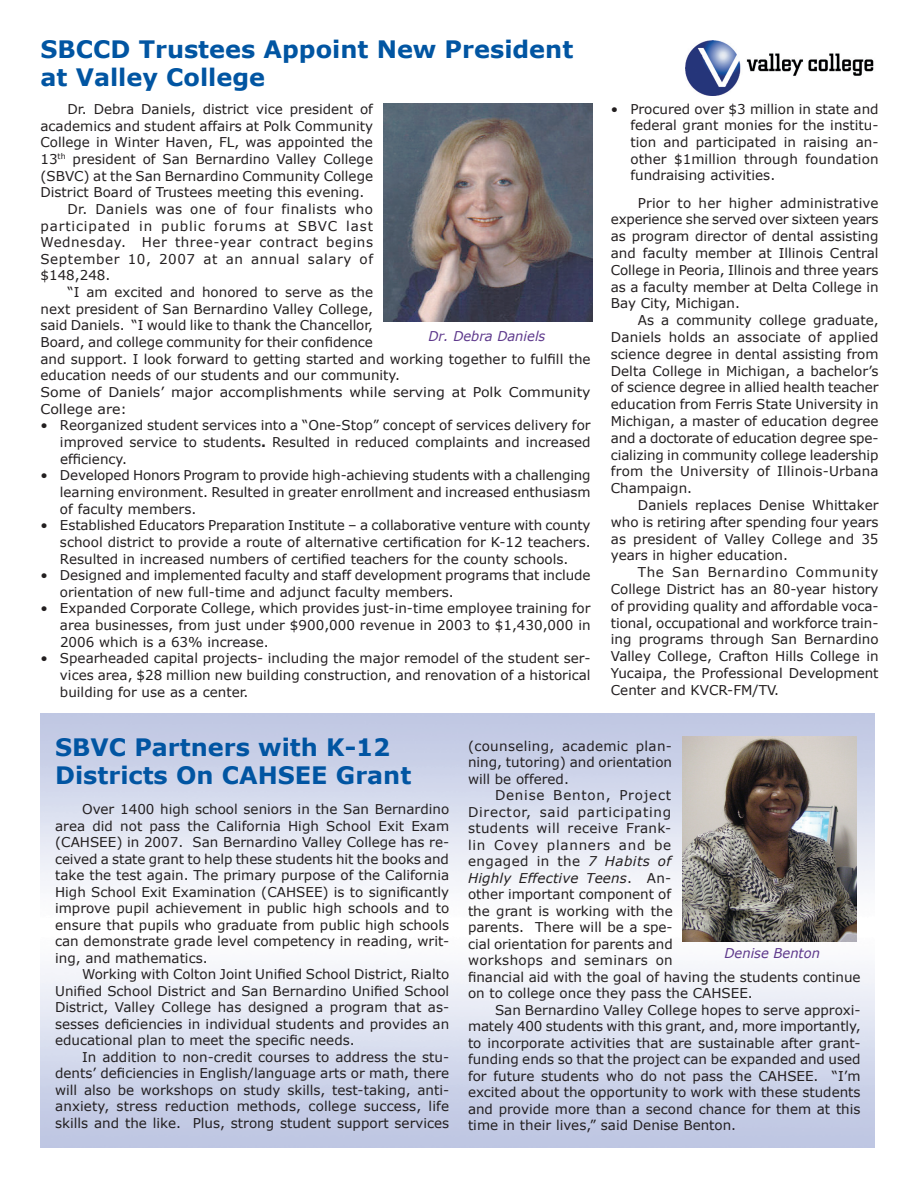
<style>
.page{position:relative;width:918px;height:1188px;background:#fff}
.page>*{position:absolute;margin:0;border:0;box-sizing:border-box;transform-origin:0 0}
.t1{font:700 24px/28.5px "Verdana";color:#0155a2}
.t2{font:13.5px/16.5px "Verdana";color:#231f20;text-align:justify}
.t3{font:13.5px "Verdana";color:#231f20;scale:1.05 1}
.t4{font:13.5px "Verdana";letter-spacing:.04em;color:#231f20}
.t5{font:13.5px "Verdana";letter-spacing:.065em;color:#231f20}
.t6{font:13.5px "Verdana";letter-spacing:.03em;color:#231f20}
.t7{font:italic 13.5px "Verdana";color:#5e398c}
.s1{font-weight:700}
.s2{font-style:italic}
</style>
<div class="page">
<img style="left:40px;top:713px;width:835px;height:435px">
<img style="left:683px;top:737px;width:173px;height:205px">
<img style="left:685px;top:40px;width:189px;height:55px">
<img style="left:384px;top:103px;width:208px;height:218px">
<h1 class="t1" style="left:40px;top:34px;width:534px">SBCCD Trustees Appoint New President at Valley College</h1>
<p class="t2" style="left:68px;top:100px;width:307px">Dr. Debra Daniels, district vice president of</p>
<p class="t2" style="left:40px;top:117px;width:334px">academics and student affairs at Polk Community</p>
<p class="t2" style="left:40px;top:134px;width:334px">College in Winter Haven, FL, was appointed the</p>
<p class="t2" style="left:40px;top:150px;width:334px">13<sup>th</sup> president of San Bernardino Valley College</p>
<p class="t2" style="left:41px;top:167px;width:334px">(SBVC) at the San Bernardino Community College</p>
<p class="t2" style="left:41px;top:184px;width:326px">District Board of Trustees meeting this evening.</p>
<p class="t6" style="left:68px;top:200px;width:307px">Dr. Daniels was one of four finalists who</p>
<p class="t5" style="left:41px;top:217px;width:334px">participated in public forums at SBVC last</p>
<p class="t4" style="left:41px;top:234px;width:334px">Wednesday. Her three-year contract begins</p>
<p class="t4" style="left:41px;top:250px;width:334px">September 10, 2007 at an annual salary of</p>
<p class="t2" style="left:40px;top:267px;width:71px">$148,248.</p>
<p class="t2" style="left:68px;top:284px;width:307px">“I am excited and honored to serve as the</p>
<p class="t2" style="left:41px;top:300px;width:334px">next president of San Bernardino Valley College,</p>
<p class="t2" style="left:41px;top:317px;width:334px">said Daniels. “I would like to thank the Chancellor,</p>
<p class="t2" style="left:41px;top:333px;width:334px">Board, and college community for their confidence</p>
<p class="t2" style="left:41px;top:350px;width:552px">and support. I look forward to getting started and working together to fulfill the</p>
<p class="t2" style="left:41px;top:367px;width:361px">education needs of our students and our community.</p>
<p class="t3" style="left:40px;top:384px;width:525px">Some of Daniels’ major accomplishments while serving at Polk Community</p>
<p class="t3" style="left:40px;top:400px;width:84px">College are:</p>
<p class="t2" style="left:60px;top:417px;width:532px;text-indent:-19px">• Reorganized student services into a “One-Stop” concept of services delivery for improved service to students<span class="s1">.</span> Resulted in reduced complaints and increased efficiency.</p>
<p class="t2" style="left:60px;top:467px;width:532px;text-indent:-19px">• Developed Honors Program to provide high-achieving students with a challenging learning environment. Resulted in greater enrollment and increased enthusiasm of faculty members.</p>
<p class="t2" style="left:60px;top:517px;width:532px;text-indent:-19px">• Established Educators Preparation Institute – a collaborative venture with county school district to provide a route of alternative certification for K-12 teachers.<br>Resulted in increased numbers of certified teachers for the county schools.</p>
<p class="t2" style="left:60px;top:566px;width:532px;text-indent:-19px">• Designed and implemented faculty and staff development programs that include orientation of new full-time and adjunct faculty members.</p>
<p class="t2" style="left:60px;top:600px;width:532px;text-indent:-19px">• Expanded Corporate College, which provides just-in-time employee training for area businesses, from just under $900,000 revenue in 2003 to $1,430,000 in 2006 which is a 63% increase.</p>
<p class="t2" style="left:60px;top:650px;width:532px;text-indent:-19px">• Spearheaded capital projects- including the major remodel of the student ser&shy;vices area, $28 million new building construction, and renovation of a historical building for use as a center.</p>
<h1 class="t1" style="left:55px;top:732px;width:358px">SBVC Partners with K-12<br>Districts On CAHSEE Grant</h1>
<p class="t2" style="left:55px;top:800px;width:396px;text-indent:27px">Over 1400 high school seniors in the San Bernardino area did not pass the California High School Exit Exam (CAHSEE) in 2007. San Bernardino Valley College has re&shy;ceived a state grant to help these students hit the books and take the test again. The primary purpose of the California High School Exit Examination (CAHSEE) is to significantly improve pupil achievement in public high schools and to ensure that pupils who graduate from public high schools can demonstrate grade level competency in reading, writ&shy;ing, and mathematics.</p>
<p class="t2" style="left:55px;top:965px;width:396px;text-indent:27px">Working with Colton Joint Unified School District, Rialto Unified School District and San Bernardino Unified School District, Valley College has designed a program that as&shy;sesses deficiencies in individual students and provides an educational plan to meet the specific needs.</p>
<p class="t2" style="left:55px;top:1048px;width:396px;text-indent:27px">In addition to non-credit courses to address the stu&shy;dents’ deficiencies in English/language arts or math, there will also be workshops on study skills, test-taking, anti&shy;anxiety, stress reduction methods, college success, life skills and the like. Plus, strong student support services</p>
<p class="t2" style="left:630px;top:100px;width:250px;text-indent:-19px">• Procured over $3 million in state and federal grant monies for the institu&shy;tion and participated in raising an&shy;other $1million through foundation fundraising activities.</p>
<p class="t2" style="left:611px;top:194px;width:269px;text-indent:27px">Prior to her higher administrative experience she served over sixteen years as program director of dental assisting and faculty member at Illinois Central College in Peoria, Illinois and three years as a faculty member at Delta College in Bay City, Michigan.</p>
<p class="t2" style="left:611px;top:311px;width:269px;text-indent:27px">As a community college graduate, Daniels holds an associate of applied science degree in dental assisting from Delta College in Michigan, a bachelor’s of science degree in allied health teacher education from Ferris State University in Michigan, a master of education degree and a doctorate of education degree spe&shy;cializing in community college leadership from the University of Illinois-Urbana Champaign.</p>
<p class="t2" style="left:611px;top:496px;width:269px;text-indent:27px">Daniels replaces Denise Whittaker who is retiring after spending four years as president of Valley College and 35 years in higher education.</p>
<p class="t2" style="left:611px;top:563px;width:269px;text-indent:27px">The San Bernardino Community College District has an 80-year history of providing quality and affordable voca&shy;tional, occupational and workforce train&shy;ing programs through San Bernardino Valley College, Crafton Hills College in Yucaipa, the Professional Development Center and KVCR-FM/TV.</p>
<p class="t7" style="left:428px;top:327px;width:119px">Dr. Debra Daniels</p>
<p class="t2" style="left:468px;top:737px;width:206px">(counseling, academic plan&shy;ning, tutoring) and orientation will be offered.</p>
<p class="t2" style="left:468px;top:786px;width:394px;text-align:left;text-indent:27px">Denise Benton, Project<br>Director, said participating<br>students will receive Frank-<br>lin Covey planners and be<br>engaged in the <span class="s2">7 Habits of<br>Highly Effective Teens</span>. An-<br>other important component of<br>the grant is working with the<br>parents. There will be a spe-<br>cial orientation for parents and<br>workshops and seminars on<br>financial aid with the goal of having the students continue on to college once they pass the CAHSEE.</p>
<p class="t2" style="left:468px;top:1001px;width:394px;text-indent:27px">San Bernardino Valley College hopes to serve approxi&shy;mately 400 students with this grant, and, more importantly, to incorporate activities that are sustainable after grant&shy;funding ends so that the project can be expanded and used for future students who do not pass the CAHSEE. “I’m excited about the opportunity to work with these students and provide more than a second chance for them at this time in their lives,” said Denise Benton.</p>
<p class="t7" style="left:725px;top:944px;width:97px">Denise Benton</p>
</div>
